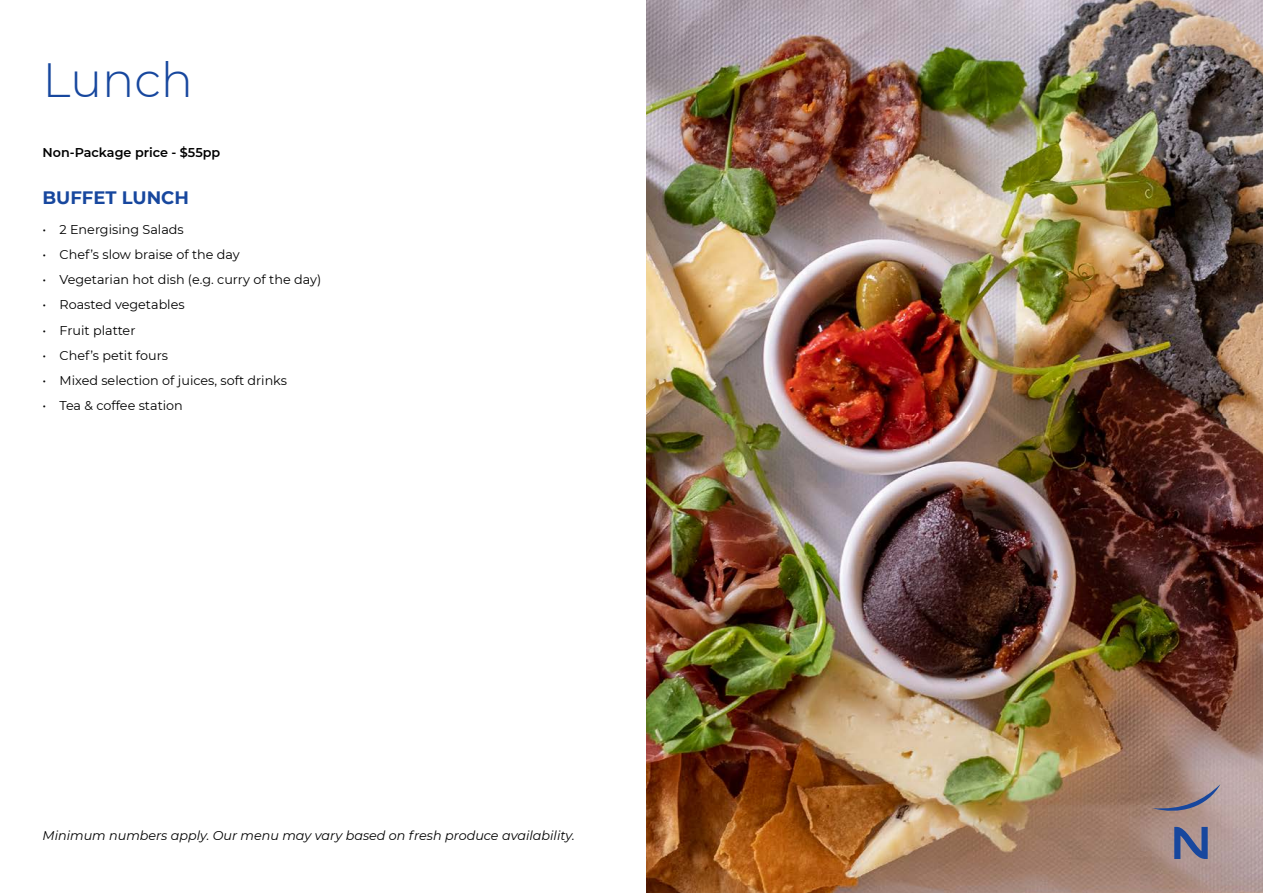
<style>
.page{position:relative;width:1263px;height:893px;background:#fff}
.page>*{position:absolute;margin:0;border:0;box-sizing:border-box;transform-origin:0 0}
.t1{font:300 48px "Montserrat";letter-spacing:-.005em;color:#17479e}
.t2{font:700 18px "Montserrat";color:#17479e}
.t3{font:12.75px "Montserrat";color:#000}
.t4{font:italic 12.75px "Montserrat";color:#000}
.t5{font:600 12.75px "Montserrat";color:#000}
</style>
<div class="page">
<img style="left:646px;top:0;width:617px;height:893px">
<svg style="left:1152px;top:784px;width:68px;height:31px"></svg>
<svg style="left:1174px;top:827px;width:34px;height:32px"></svg>
<h1 class="t1" style="left:43px;top:48px;width:152px">Lunch</h1>
<p class="t5" style="left:43px;top:143px;width:179px">Non-Package price - $55pp</p>
<h2 class="t2" style="left:43px;top:185px;width:148px">BUFFET LUNCH</h2>
<p class="t3" style="left:43px;top:220px;width:143px">• 2 Energising Salads</p>
<p class="t3" style="left:43px;top:245px;width:199px">• Chef’s slow braise of the day</p>
<p class="t3" style="left:43px;top:271px;width:280px">• Vegetarian hot dish (e.g. curry of the day)</p>
<p class="t3" style="left:43px;top:296px;width:144px">• Roasted vegetables</p>
<p class="t3" style="left:43px;top:321px;width:94px">• Fruit platter</p>
<p class="t3" style="left:43px;top:347px;width:127px">• Chef’s petit fours</p>
<p class="t3" style="left:43px;top:372px;width:246px">• Mixed selection of juices, soft drinks</p>
<p class="t3" style="left:43px;top:397px;width:142px">• Tea &amp; coffee station</p>
<p class="t4" style="left:43px;top:827px;width:534px">Minimum numbers apply. Our menu may vary based on fresh produce availability.</p>
</div>
